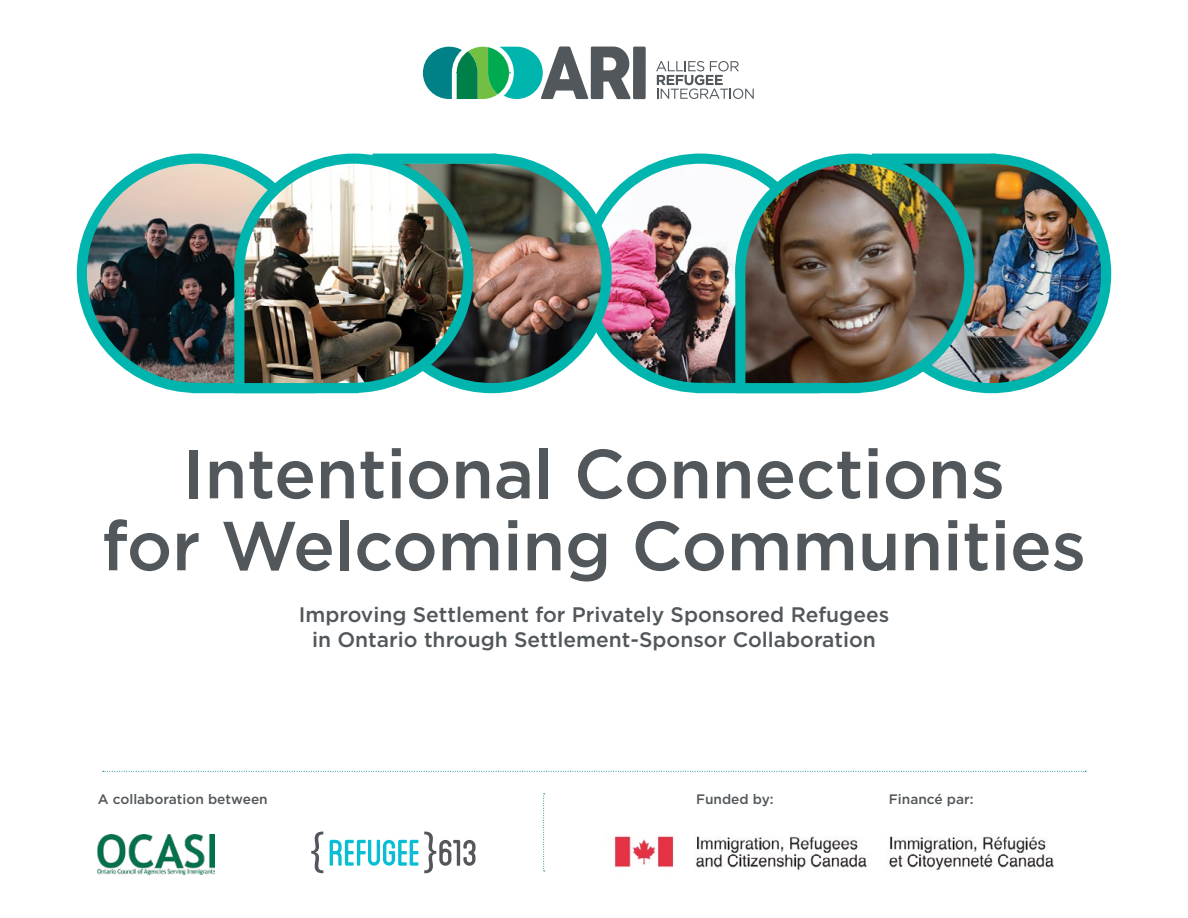
<style>
.page{position:relative;width:1188px;height:918px;background:#fff}
.page>*{position:absolute;margin:0;border:0;box-sizing:border-box;transform-origin:0 0}
.t1{font:500 69.3px/72px "Gotham";letter-spacing:-.005em;color:#52575b;text-align:center}
.t2{font:500 21px/24px "Gotham";color:#52575b;text-align:center}
.t3{font:500 13.8px "Gotham";color:#52575b}
</style>
<div class="page">
<svg style="left:656px;top:61px;width:98px;height:38px"></svg>
<svg style="left:423px;top:46px;width:223px;height:53px"></svg>
<svg style="left:103px;top:771px;width:983px;height:1px"></svg>
<svg style="left:543px;top:794px;width:2px;height:78px"></svg>
<img style="left:614px;top:835px;width:440px;height:35px">
<img style="left:98px;top:834px;width:117px;height:40px">
<svg style="left:330px;top:840px;width:88px;height:26px"></svg>
<svg style="left:311px;top:832px;width:12px;height:41px"></svg>
<svg style="left:424px;top:832px;width:51px;height:41px"></svg>
<img style="left:980px;top:153px;width:132px;height:241px">
<img style="left:617px;top:153px;width:113px;height:241px">
<img style="left:730px;top:153px;width:250px;height:241px">
<img style="left:479px;top:153px;width:138px;height:241px">
<svg style="left:76px;top:153px;width:153px;height:241px"></svg>
<img style="left:229px;top:153px;width:250px;height:241px">
<h1 class="t1" style="left:102px;top:437px;width:986px">Intentional Connections<br>for Welcoming Communities</h1>
<p class="t2" style="left:299px;top:603px;width:592px">Improving Settlement for Privately Sponsored Refugees in Ontario through Settlement-Sponsor Collaboration</p>
<p class="t3" style="left:98px;top:791px;width:172px">A collaboration between</p>
<p class="t3" style="left:696px;top:791px;width:79px">Funded by:</p>
<p class="t3" style="left:889px;top:791px;width:86px">Financé par:</p>
</div>
